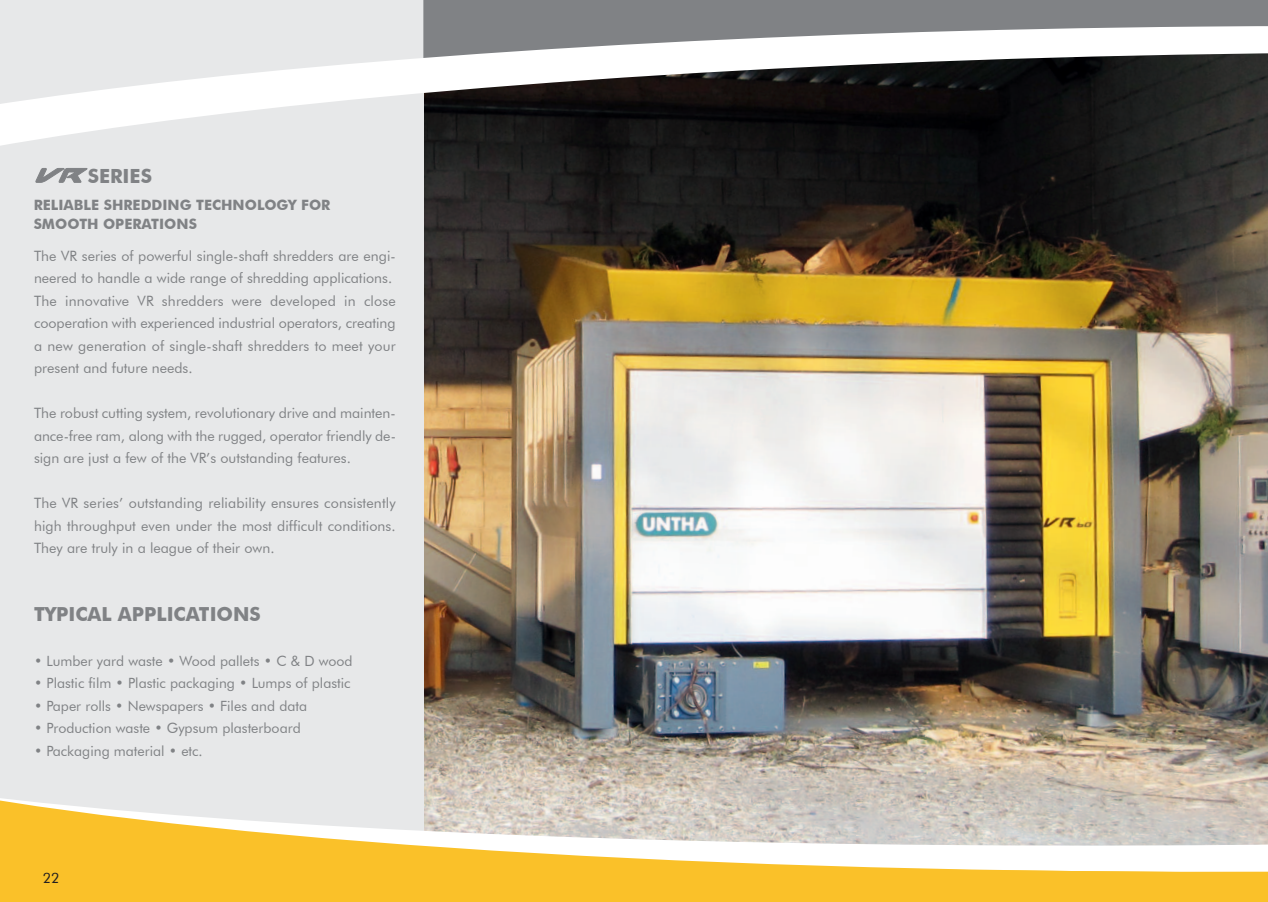
<style>
.page{position:relative;width:1268px;height:902px;background:#fff}
.page>*{position:absolute;margin:0;border:0;box-sizing:border-box;transform-origin:0 0}
.t1{font:700 19.5px "Futura BT";color:#808285}
.t2{font:700 19.35px "Futura BT";color:#808285}
.t3{font:14.25px/22.5px "Futura BT";color:#808285;text-align:justify}
.t4{font:700 14.25px/19.5px "Futura BT";color:#808285}
.t5{font:14.25px "Futura BT";color:#231f20}
.t6{font:14.1px "Futura BT";color:#808285}
.s1{font-family:"Sea Dog 2001";font-weight:400;font-style:italic}
</style>
<div class="page">
<img style="left:423px;top:195px;width:844px;height:437px">
<div style="left:0;top:0;width:423px;height:900px;background:#e7e8e9"></div>
<div style="left:0;top:876px;width:1267px;height:25px;background:#fac129"></div>
<div style="left:423px;top:0;width:844px;height:21px;background:#808285"></div>
<img style="left:0;top:632px;width:1267px;height:244px">
<svg style="left:0;top:21px;width:1267px;height:174px"></svg>
<h1 class="t1" style="left:34px;top:164px;width:119px"><span class="s1">Vr</span> SERIES</h1>
<p class="t4" style="left:34px;top:195px;width:298px">RELIABLE SHREDDING TECHNOLOGY FOR<br>SMOOTH OPERATIONS</p>
<p class="t3" style="left:34px;top:244px;width:363px;text-align:left">The VR series of powerful single-shaft shredders are engi&shy;neered to handle a wide range of shredding applications.<br>The innovative VR shredders were developed in close cooperation with experienced industrial operators, creating a new generation of single-shaft shredders to meet your present and future needs.</p>
<p class="t3" style="left:34px;top:402px;width:363px">The robust cutting system, revolutionary drive and mainten&shy;ance-free ram, along with the rugged, operator friendly de&shy;sign are just a few of the VR’s outstanding features.</p>
<p class="t3" style="left:34px;top:492px;width:363px">The VR series’ outstanding reliability ensures consistently high throughput even under the most difficult conditions.<br>They are truly in a league of their own.</p>
<h2 class="t2" style="left:34px;top:602px;width:228px">TYPICAL APPLICATIONS</h2>
<p class="t6" style="left:34px;top:652px;width:320px">• lumber yard waste • Wood pallets • C &amp; D wood</p>
<p class="t6" style="left:34px;top:674px;width:318px">• plastic film • plastic packaging • lumps of plastic</p>
<p class="t6" style="left:34px;top:697px;width:275px">• paper rolls • Newspapers • files and data</p>
<p class="t6" style="left:34px;top:719px;width:268px">• production waste • gypsum plasterboard</p>
<p class="t6" style="left:34px;top:742px;width:170px">• packaging material • etc.</p>
<p class="t5" style="left:43px;top:869px;width:18px">22</p>
</div>
